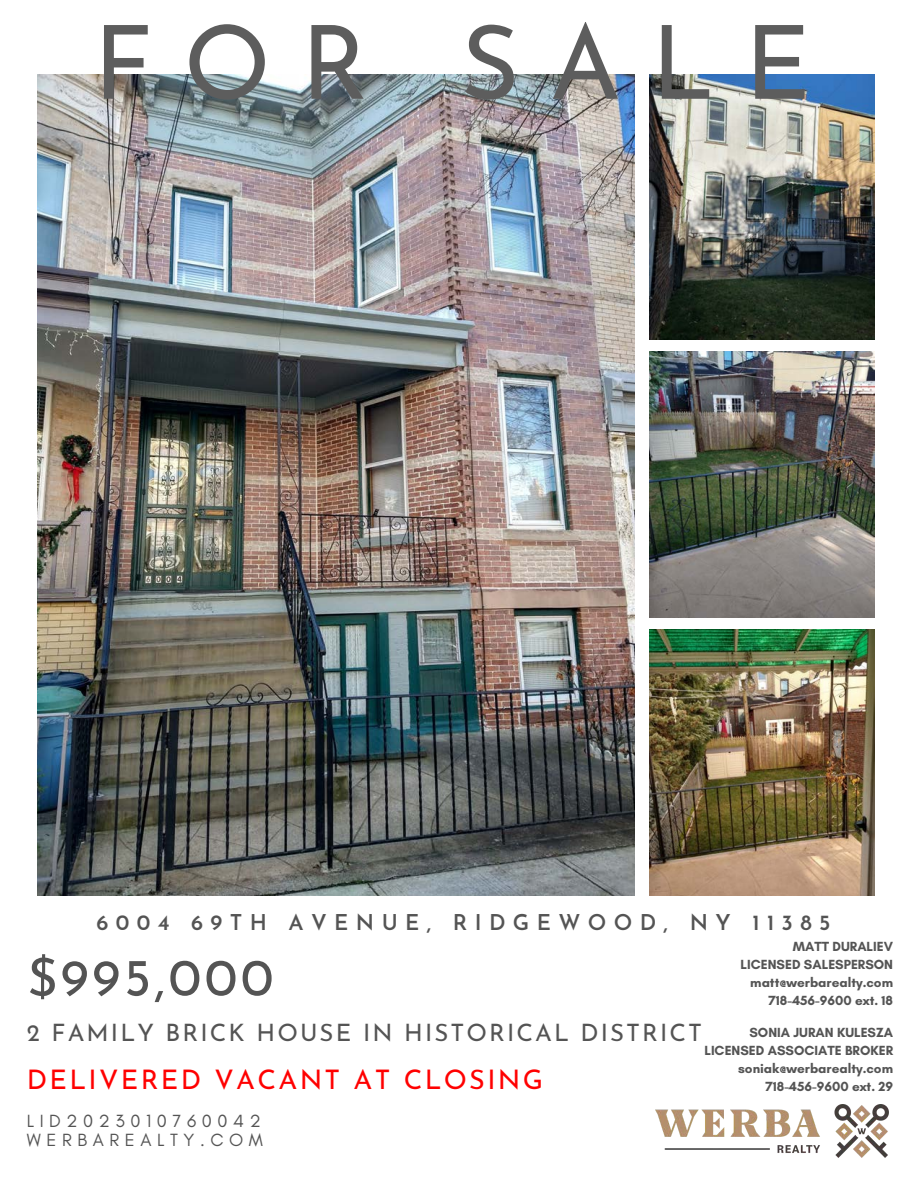
<style>
.page{position:relative;width:918px;height:1188px;background:#fff}
.page>*{position:absolute;margin:0;border:0;box-sizing:border-box;transform-origin:0 0}
.t1{font:102px "Josefin Sans";letter-spacing:.295em;color:#5d5d5d}
.t2{font:52.5px "Josefin Sans";letter-spacing:.065em;color:#545454}
.t3{font:27px "Josefin Sans";letter-spacing:.085em;color:#f00}
.t4{font:24px "Josefin Sans";letter-spacing:.085em;color:#545454}
.t5{font:600 21.75px "Josefin Sans";letter-spacing:.34em;color:#545454}
.t6{font:18px "Glacial Indifference";letter-spacing:.31em;color:#545454}
.t7{font:700 13.5px/18px "Glacial Indifference";color:#545454;text-align:right}
</style>
<div class="page">
<img style="left:38px;top:74px;width:596px;height:821px">
<img style="left:656px;top:1105px;width:233px;height:53px">
<img style="left:650px;top:74px;width:225px;height:266px">
<img style="left:650px;top:352px;width:225px;height:265px">
<img style="left:650px;top:630px;width:225px;height:265px">
<h1 class="t1" style="left:93px;top:22px;width:719px">FOR SALE</h1>
<h3 class="t5" style="left:97px;top:914px;width:735px">6004 69TH AVENUE, RIDGEWOOD, NY 11385</h3>
<p class="t7" style="left:741px;top:937px;width:154px">MATT DURALIEV<br>LICENSED SALESPERSON matt@werbarealty.com<br>718-456-9600 ext. 18</p>
<h2 class="t2" style="left:27px;top:956px;width:248px">$995,000</h2>
<h3 class="t4" style="left:27px;top:1023px;width:677px">2 FAMILY BRICK HOUSE IN HISTORICAL DISTRICT</h3>
<p class="t7" style="left:704px;top:1023px;width:190px">SONIA JURAN KULESZA<br>LICENSED ASSOCIATE BROKER soniak@werbarealty.com<br>718-456-9600 ext. 29</p>
<h3 class="t3" style="left:27px;top:1069px;width:518px">DELIVERED VACANT AT CLOSING</h3>
<h3 class="t6" style="left:27px;top:1110px;width:236px">LID2023010760042</h3>
<h3 class="t6" style="left:27px;top:1129px;width:238px">WERBAREALTY.COM</h3>
</div>
